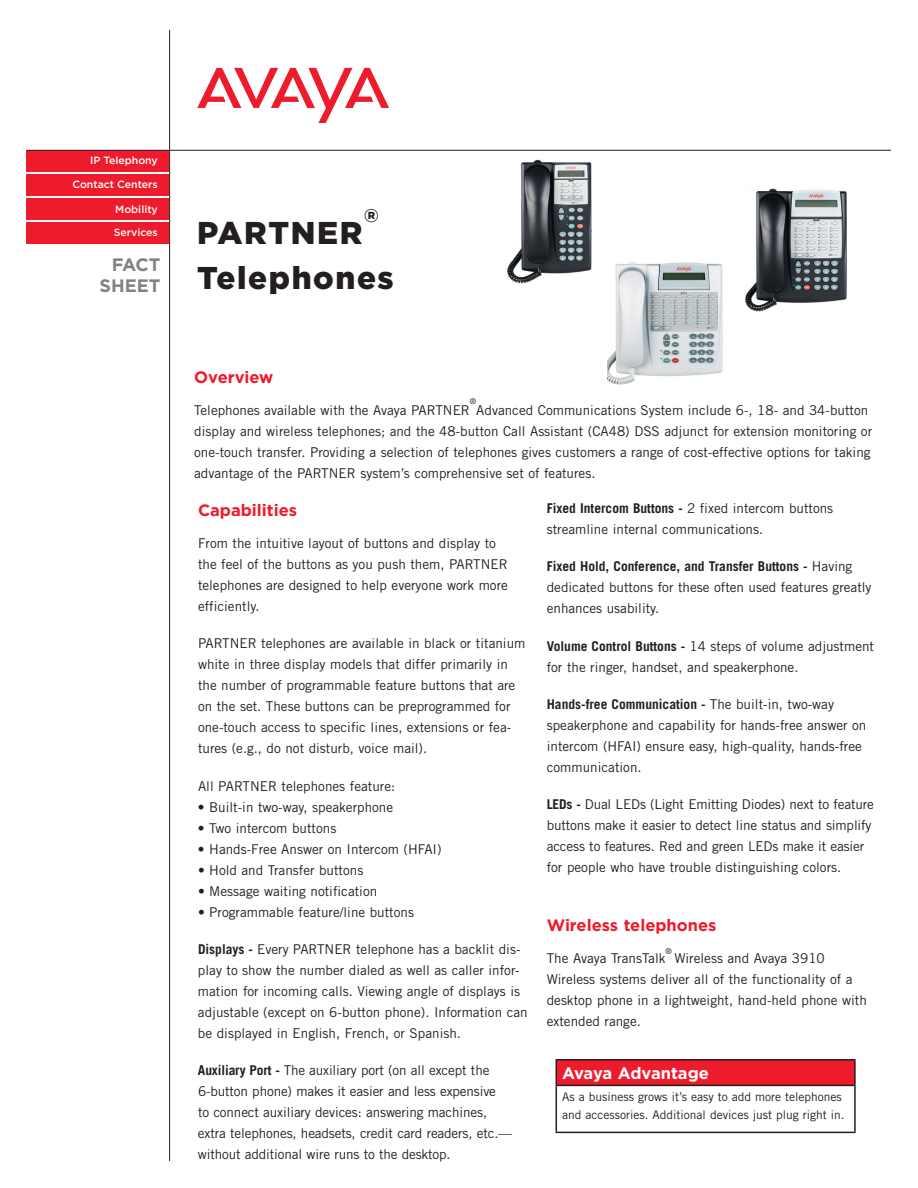
<style>
.page{position:relative;width:918px;height:1188px;background:#fff}
.page>*{position:absolute;margin:0;border:0;box-sizing:border-box;transform-origin:0 0}
.t1{font:900 31.5px "Gotham";letter-spacing:.05em;color:#231f20}
.t2{font:900 18.3px "Gotham";color:#231f20}
.t3{font:700 18px/21px "Gotham";color:#808285;text-align:right}
.t4{font:700 16.5px "Gotham";color:#ee1b2c}
.t5{font:700 16.5px "Gotham";letter-spacing:-.01em;color:#fff}
.t6{font:13.5px/21px "Trade Gothic";color:#231f20}
.t7{font:12px/18px "Trade Gothic";color:#231f20}
.t8{font:500 10.5px/23.1px "Gotham";color:#fff}
.t9{font:7.8px "Trade Gothic";color:#231f20}
.s1{font-weight:700}
</style>
<div class="page">
<svg style="left:197px;top:68px;width:192px;height:55px"></svg>
<div style="left:27px;top:150px;width:142px;height:22px;background:#ee1b2c"></div>
<div style="left:27px;top:174px;width:142px;height:22px;background:#ee1b2c"></div>
<div style="left:27px;top:198px;width:142px;height:22px;background:#ee1b2c"></div>
<div style="left:27px;top:222px;width:142px;height:22px;background:#ee1b2c"></div>
<hr style="left:27px;top:150px;width:864px;height:1px;background:#231f20">
<hr style="left:169px;top:30px;width:1px;height:1131px;background:#231f20">
<div style="left:556px;top:1060px;width:299px;height:25px;background:#ee1b2c"></div>
<hr style="left:556px;top:1059px;width:300px;height:1px;background:#231f20">
<svg style="left:556px;top:1060px;width:1px;height:25px"></svg>
<hr style="left:854px;top:1060px;width:2px;height:25px;background:#231f20">
<hr style="left:556px;top:1085px;width:300px;height:1px;background:#231f20">
<hr style="left:556px;top:1086px;width:1px;height:46px;background:#231f20">
<hr style="left:854px;top:1086px;width:2px;height:46px;background:#231f20">
<hr style="left:556px;top:1132px;width:300px;height:1px;background:#231f20">
<img style="left:507px;top:159px;width:85px;height:124px">
<img style="left:745px;top:188px;width:102px;height:123px">
<img style="left:608px;top:261px;width:115px;height:124px">
<p class="t8" style="left:90px;top:149px;width:69px">IP Telephony</p>
<p class="t8" style="left:72px;top:173px;width:87px">Contact Centers</p>
<p class="t8" style="left:114px;top:197px;width:46px">Mobility<br>Services</p>
<h3 class="t3" style="left:100px;top:254px;width:62px">FACT<br>SHEET</h3>
<h2 class="t2" style="left:364px;top:205px;width:17px">®</h2>
<h1 class="t1" style="left:197px;top:215px;width:167px">PARTNER</h1>
<h1 class="t1" style="left:197px;top:260px;width:198px">Telephones</h1>
<p class="t4" style="left:194px;top:368px;width:81px">Overview</p>
<p class="t6" style="left:194px;top:399px;width:277px">Telephones available with the Avaya PARTNER</p>
<p class="t9" style="left:470px;top:397px;width:8px">®</p>
<p class="t6" style="left:194px;top:399px;width:679px;text-indent:282px">Advanced Communications System include 6-, 18- and 34-button display and wireless telephones; and the 48-button Call Assistant (CA48) DSS adjunct for extension monitoring or one-touch transfer. Providing a selection of telephones gives customers a range of cost-effective options for taking advantage of the PARTNER system’s comprehensive set of features.</p>
<p class="t4" style="left:198px;top:501px;width:101px">Capabilities</p>
<p class="t6" style="left:198px;top:533px;width:311px">From the intuitive layout of buttons and display to the feel of the buttons as you push them, PARTNER telephones are designed to help everyone work more efficiently.</p>
<p class="t6" style="left:198px;top:633px;width:329px">PARTNER telephones are available in black or titanium white in three display models that differ primarily in the number of programmable feature buttons that are on the set. These buttons can be preprogrammed for one-touch access to specific lines, extensions or fea&shy;tures (e.g., do not disturb, voice mail).</p>
<p class="t6" style="left:198px;top:775px;width:199px">All PARTNER telephones feature:</p>
<p class="t6" style="left:198px;top:796px;width:197px">• Built-in two-way, speakerphone</p>
<p class="t6" style="left:198px;top:817px;width:140px">• Two intercom buttons</p>
<p class="t6" style="left:198px;top:838px;width:245px">• Hands-Free Answer on Intercom (HFAI)</p>
<p class="t6" style="left:198px;top:859px;width:167px">• Hold and Transfer buttons</p>
<p class="t6" style="left:198px;top:880px;width:181px">• Message waiting notification</p>
<p class="t6" style="left:198px;top:901px;width:218px">• Programmable feature/line buttons</p>
<p class="t6" style="left:198px;top:938px;width:331px"><span class="s1">Displays -</span> Every PARTNER telephone has a backlit dis&shy;play to show the number dialed as well as caller infor&shy;mation for incoming calls. Viewing angle of displays is adjustable (except on 6-button phone). Information can be displayed in English, French, or Spanish.</p>
<p class="t6" style="left:198px;top:1059px;width:315px"><span class="s1">Auxiliary Port -</span> The auxiliary port (on all except the 6-button phone) makes it easier and less expensive<br>to connect auxiliary devices: answering machines, extra telephones, headsets, credit card readers, etc.— without additional wire runs to the desktop.</p>
<p class="t6" style="left:547px;top:498px;width:288px"><span class="s1">Fixed Intercom Buttons -</span> 2 fixed intercom buttons streamline internal communications.</p>
<p class="t6" style="left:547px;top:556px;width:326px"><span class="s1">Fixed Hold, Conference, and Transfer Buttons -</span> Having dedicated buttons for these often used features greatly enhances usability.</p>
<p class="t6" style="left:547px;top:635px;width:329px"><span class="s1">Volume Control Buttons -</span> 14 steps of volume adjustment for the ringer, handset, and speakerphone.</p>
<p class="t6" style="left:547px;top:693px;width:321px"><span class="s1">Hands-free Communication -</span> The built-in, two-way speakerphone and capability for hands-free answer on intercom (HFAI) ensure easy, high-quality, hands-free communication.</p>
<p class="t6" style="left:547px;top:794px;width:329px"><span class="s1">LEDs -</span> Dual LEDs (Light Emitting Diodes) next to feature buttons make it easier to detect line status and simplify access to features. Red and green LEDs make it easier for people who have trouble distinguishing colors.</p>
<p class="t4" style="left:547px;top:916px;width:171px">Wireless telephones</p>
<p class="t6" style="left:547px;top:948px;width:120px">The Avaya TransTalk</p>
<p class="t9" style="left:666px;top:947px;width:8px">®</p>
<p class="t6" style="left:547px;top:948px;width:322px;text-indent:128px">Wireless and Avaya 3910<br>Wireless systems deliver all of the functionality of a desktop phone in a lightweight, hand-held phone with extended range.</p>
<p class="t5" style="left:562px;top:1064px;width:148px">Avaya Advantage</p>
<p class="t7" style="left:562px;top:1087px;width:284px">As a business grows it’s easy to add more telephones and accessories. Additional devices just plug right in.</p>
</div>
